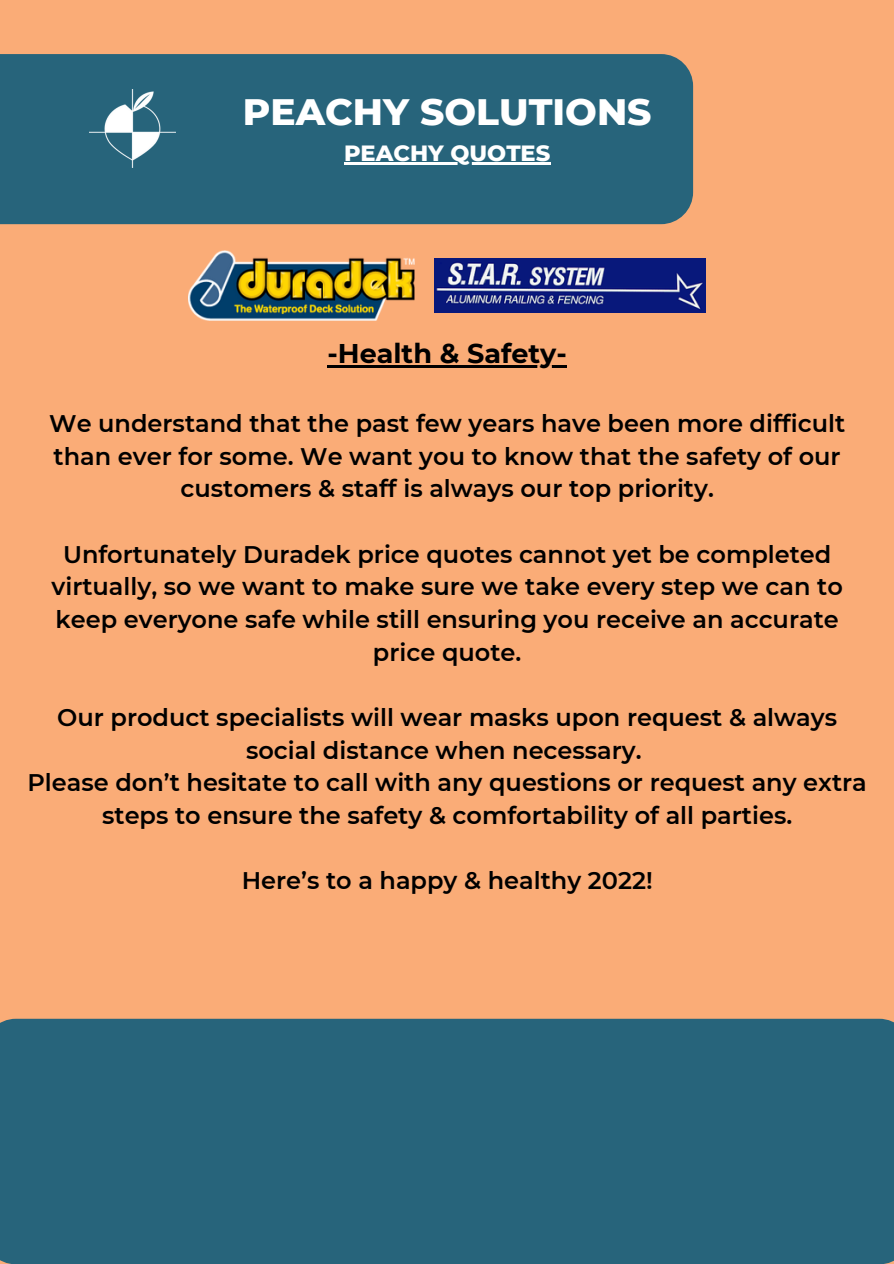
<style>
.page{position:relative;width:894px;height:1264px;background:#fff}
.page>*{position:absolute;margin:0;border:0;box-sizing:border-box;transform-origin:0 0}
.t1{font:800 37.5px "Montserrat";color:#fff}
.t2{font:700 27px "Montserrat";color:#000}
.t3{font:600 24px/32.7px "Montserrat";color:#000;text-align:center}
.t4{font:800 22.5px "Montserrat";color:#fff}
</style>
<div class="page">
<div style="left:0;top:0;width:893px;height:1263px;background:#faac77"></div>
<div style="left:0;top:54px;width:693px;height:170px;background:#27647b"></div>
<img style="left:89px;top:89px;width:86px;height:78px">
<img style="left:434px;top:258px;width:271px;height:54px">
<img style="left:189px;top:251px;width:225px;height:70px">
<hr style="left:344px;top:162px;width:206px;height:2px;background:#fff">
<div style="left:0;top:1018px;width:893px;height:245px;background:#27647b"></div>
<hr style="left:327px;top:365px;width:239px;height:3px;background:#000">
<p class="t1" style="left:243px;top:89px;width:410px">PEACHY SOLUTIONS</p>
<p class="t4" style="left:344px;top:139px;width:208px">PEACHY QUOTES</p>
<p class="t2" style="left:327px;top:337px;width:241px">-Health &amp; Safety-</p>
<p class="t3" style="left:49px;top:407px;width:797px">We understand that the past few years have been more difficult than ever for some. We want you to know that the safety of our customers &amp; staff is always our top priority.</p>
<p class="t3" style="left:51px;top:538px;width:792px">Unfortunately Duradek price quotes cannot yet be completed virtually, so we want to make sure we take every step we can to keep everyone safe while still ensuring you receive an accurate price quote.</p>
<p class="t3" style="left:57px;top:701px;width:781px">Our product specialists will wear masks upon request &amp; always social distance when necessary.</p>
<p class="t3" style="left:27px;top:766px;width:840px">Please don’t hesitate to call with any questions or request any extra steps to ensure the safety &amp; comfortability of all parties.</p>
<p class="t3" style="left:241px;top:864px;width:412px">Here’s to a happy &amp; healthy 2022!</p>
</div>
